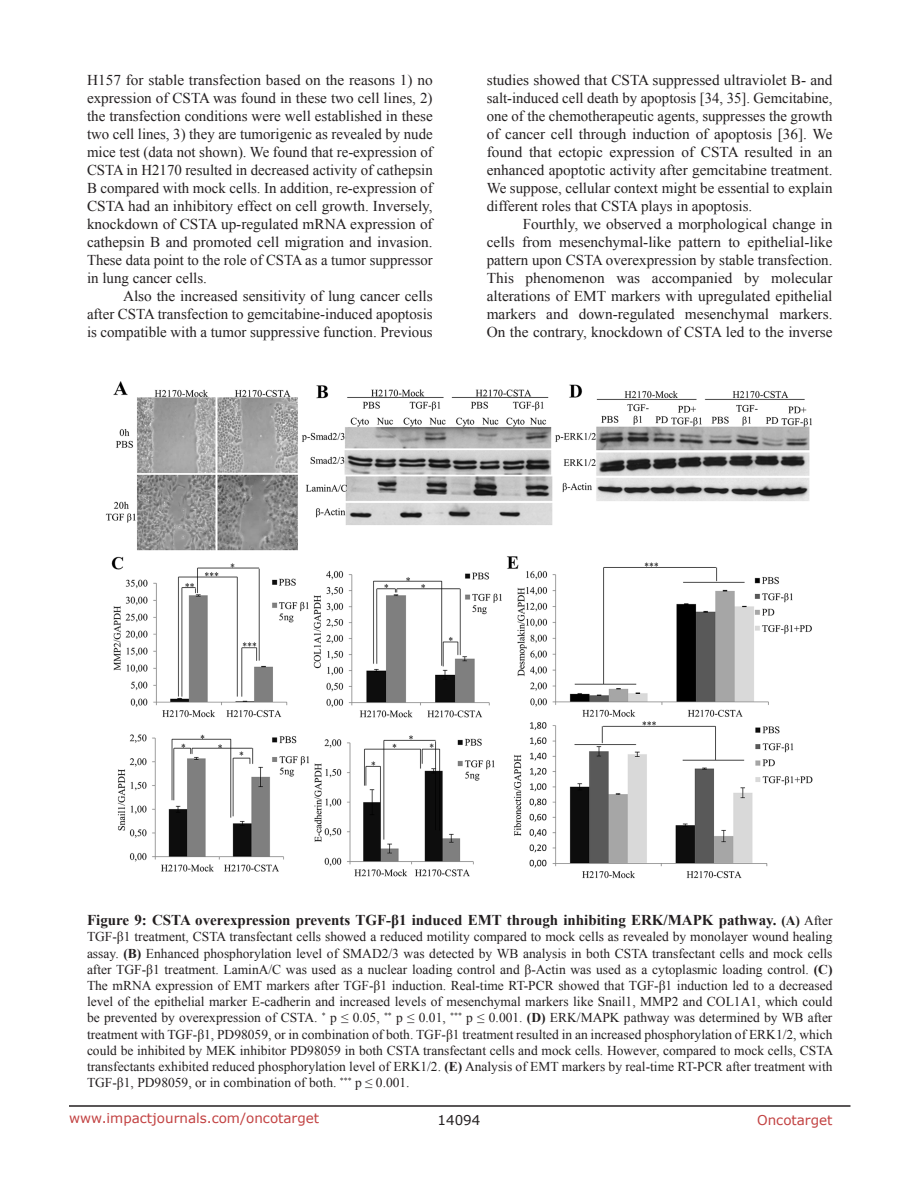
<style>
.page{position:relative;width:918px;height:1188px;background:#fff}
.page>*{position:absolute;margin:0;border:0;box-sizing:border-box;transform-origin:0 0}
.BodyText{font:15px/18px "Times New Roman";color:#231f20;text-align:justify}
.figuretext{font:700 15px "Times New Roman";color:#231f20}
.figuretext-2{font:13.5px/16.2px "Times New Roman";color:#231f20;text-align:justify}
.t1{font:13.5px "Verdana";color:#c24141}
.t2{font:13.5px "Verdana";color:#231f20}
.s1{font-size:13.5px}
.s2{font-weight:400;font-size:13.5px}
.s3{font-weight:700}
</style>
<div class="page">
<hr style="left:69px;top:1105px;width:781px;height:2px;background:#231f20">
<img style="left:105px;top:381px;width:708px;height:498px">
<p class="BodyText" style="left:87px;top:71px;width:347px">H157 for stable transfection based on the reasons 1) no expression of CSTA was found in these two cell lines, 2) the transfection conditions were well established in these two cell lines, 3) they are tumorigenic as revealed by nude mice test (data not shown). We found that re-expression of CSTA in H2170 resulted in decreased activity of cathepsin B compared with mock cells. In addition, re-expression of CSTA had an inhibitory effect on cell growth. Inversely, knockdown of CSTA up-regulated mRNA expression of cathepsin B and promoted cell migration and invasion.<br>These data point to the role of CSTA as a tumor suppressor in lung cancer cells.</p>
<p class="BodyText" style="left:87px;top:287px;width:347px;text-indent:36px">Also the increased sensitivity of lung cancer cells after CSTA transfection to gemcitabine-induced apoptosis is compatible with a tumor suppressive function. Previous</p>
<p class="BodyText" style="left:487px;top:71px;width:347px">studies showed that CSTA suppressed ultraviolet B- and salt-induced cell death by apoptosis [34, 35]. Gemcitabine, one of the chemotherapeutic agents, suppresses the growth of cancer cell through induction of apoptosis [36]. We found that ectopic expression of CSTA resulted in an enhanced apoptotic activity after gemcitabine treatment.<br>We suppose, cellular context might be essential to explain different roles that CSTA plays in apoptosis.</p>
<p class="BodyText" style="left:487px;top:215px;width:347px;text-indent:36px">Fourthly, we observed a morphological change in cells from mesenchymal-like pattern to epithelial-like pattern upon CSTA overexpression by stable transfection.<br>This phenomenon was accompanied by molecular alterations of EMT markers with upregulated epithelial markers and down-regulated mesenchymal markers.<br>On the contrary, knockdown of CSTA led to the inverse</p>
<p class="figuretext" style="left:87px;top:910px;width:747px">Figure 9: CSTA overexpression prevents TGF-β1 induced EMT through inhibiting ERK/MAPK pathway. <span class="s1">(A)</span> <span class="s2">After</span></p>
<p class="figuretext-2" style="left:87px;top:929px;width:748px">TGF-β1 treatment, CSTA transfectant cells showed a reduced motility compared to mock cells as revealed by monolayer wound healing assay. <span class="s3">(B)</span> Enhanced phosphorylation level of SMAD2/3 was detected by WB analysis in both CSTA transfectant cells and mock cells after TGF-β1 treatment. LaminA/C was used as a nuclear loading control and β-Actin was used as a cytoplasmic loading control. <span class="s3">(C)<br></span>The mRNA expression of EMT markers after TGF-β1 induction. Real-time RT-PCR showed that TGF-β1 induction led to a decreased level of the epithelial marker E-cadherin and increased levels of mesenchymal markers like Snail1, MMP2 and COL1A1, which could be prevented by overexpression of CSTA. <sup>*</sup> p ≤ 0.05, <sup>**</sup> p ≤ 0.01, <sup>***</sup> p ≤ 0.001. <span class="s3">(D)</span> ERK/MAPK pathway was determined by WB after treatment with TGF-β1, PD98059, or in combination of both. TGF-β1 treatment resulted in an increased phosphorylation of ERK1/2, which could be inhibited by MEK inhibitor PD98059 in both CSTA transfectant cells and mock cells. However, compared to mock cells, CSTA transfectants exhibited reduced phosphorylation level of ERK1/2. <span class="s3">(E)</span> Analysis of EMT markers by real-time RT-PCR after treatment with TGF-β1, PD98059, or in combination of both. <sup>***</sup> p ≤ 0.001.</p>
<p class="t1" style="left:69px;top:1109px;width:252px">www.impactjournals.com/oncotarget</p>
<p class="t2" style="left:438px;top:1111px;width:44px">14094</p>
<p class="t1" style="left:757px;top:1111px;width:77px">Oncotarget</p>
</div>
